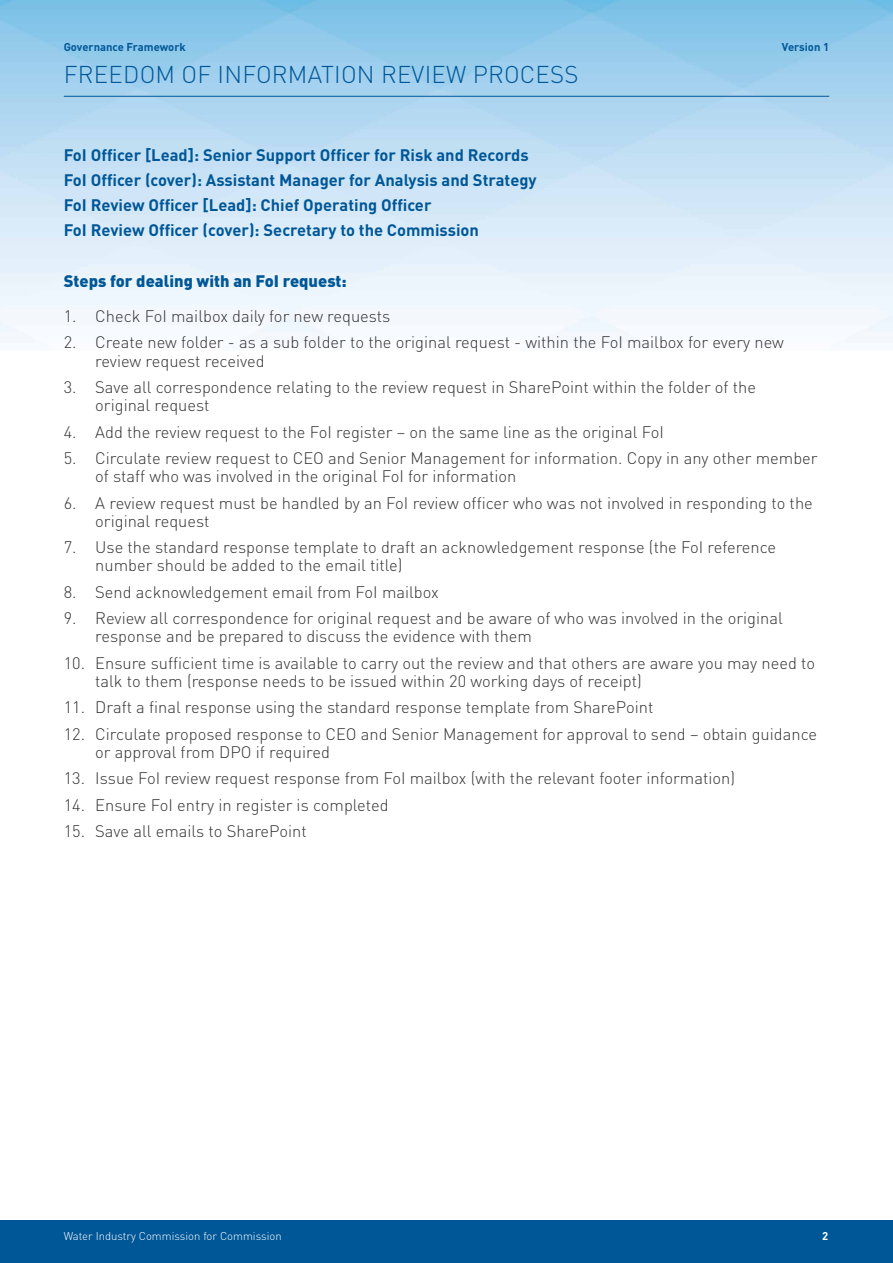
<style>
.page{position:relative;width:893px;height:1263px;background:#fff}
.page>*{position:absolute;margin:0;border:0;box-sizing:border-box;transform-origin:0 0}
.t1{font:300 24px "DIN Pro";letter-spacing:.01em;color:#005797}
.t2{font:300 16.5px/18px "DIN Pro";color:#343233}
.t3{font:700 16.5px/25px "DIN Pro";color:#005797}
.t4{font:900 16.5px "DIN Pro";color:#005797}
.t5{font:300 11.25px "DIN Pro";color:#fff}
.t6{font:700 11.25px "DIN Pro";color:#005797}
.t7{font:700 11.25px "DIN Pro";color:#fff}
</style>
<div class="page">
<div style="left:0;top:1220px;width:893px;height:43px;background:#005797"></div>
<img style="left:0;top:0;width:893px;height:346px">
<hr style="left:64px;top:96px;width:765px;height:1px;background:#005797">
<p class="t6" style="left:64px;top:39px;width:123px">Governance Framework</p>
<h1 class="t1" style="left:64px;top:58px;width:516px">FREEDOM OF INFORMATION REVIEW PROCESS</h1>
<p class="t6" style="left:782px;top:39px;width:49px">Version 1</p>
<p class="t3" style="left:64px;top:142px;width:474px">FoI Officer [Lead]: Senior Support Officer for Risk and Records FoI Officer (cover): Assistant Manager for Analysis and Strategy FoI Review Officer [Lead]: Chief Operating Officer<br>FoI Review Officer (cover): Secretary to the Commission</p>
<p class="t4" style="left:64px;top:270px;width:285px">Steps for dealing with an FoI request:</p>
<p class="t2" style="left:64px;top:306px;width:328px">1. Check FoI mailbox daily for new requests</p>
<p class="t2" style="left:95px;top:333px;width:690px;text-indent:-31px">2. Create new folder - as a sub folder to the original request - within the FoI mailbox for every new review request received</p>
<p class="t2" style="left:95px;top:377px;width:662px;text-indent:-31px">3. Save all correspondence relating to the review request in SharePoint within the folder of the original request</p>
<p class="t2" style="left:64px;top:422px;width:602px">4. Add the review request to the FoI register – on the same line as the original FoI</p>
<p class="t2" style="left:95px;top:448px;width:724px;text-indent:-31px">5. Circulate review request to CEO and Senior Management for information. Copy in any other member of staff who was involved in the original FoI for information</p>
<p class="t2" style="left:95px;top:493px;width:719px;text-indent:-31px">6. A review request must be handled by an FoI review officer who was not involved in responding to the original request</p>
<p class="t2" style="left:95px;top:537px;width:682px;text-indent:-31px">7. Use the standard response template to draft an acknowledgement response (the FoI reference number should be added to the email title)</p>
<p class="t2" style="left:64px;top:582px;width:376px">8. Send acknowledgement email from FoI mailbox</p>
<p class="t2" style="left:95px;top:608px;width:689px;text-indent:-31px">9. Review all correspondence for original request and be aware of who was involved in the original response and be prepared to discuss the evidence with them</p>
<p class="t2" style="left:95px;top:653px;width:721px;text-indent:-31px">10. Ensure sufficient time is available to carry out the review and that others are aware you may need to talk to them (response needs to be issued within 20 working days of receipt)</p>
<p class="t2" style="left:64px;top:697px;width:591px">11. Draft a final response using the standard response template from SharePoint</p>
<p class="t2" style="left:95px;top:724px;width:723px;text-indent:-31px">12. Circulate proposed response to CEO and Senior Management for approval to send – obtain guidance or approval from DPO if required</p>
<p class="t2" style="left:64px;top:768px;width:673px">13. Issue FoI review request response from FoI mailbox (with the relevant footer information)</p>
<p class="t2" style="left:64px;top:795px;width:326px">14. Ensure FoI entry in register is completed</p>
<p class="t2" style="left:64px;top:821px;width:244px">15. Save all emails to SharePoint</p>
<p class="t5" style="left:64px;top:1228px;width:219px">Water Industry Commission for Commission</p>
<p class="t7" style="left:822px;top:1228px;width:8px">2</p>
</div>
